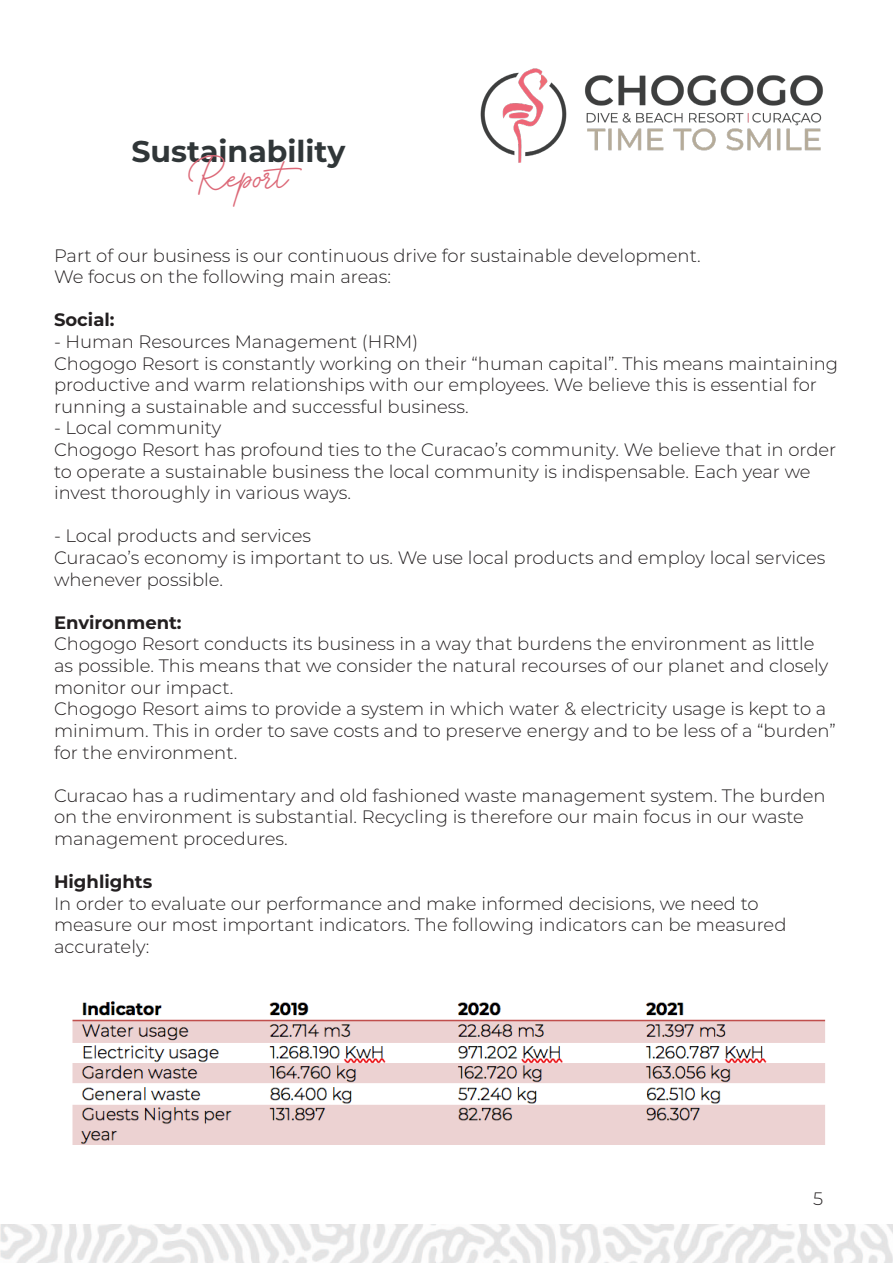
<style>
.page{position:relative;width:893px;height:1263px;background:#fff}
.page>*{position:absolute;margin:0;border:0;box-sizing:border-box;transform-origin:0 0}
.t1{font:700 45px "Kalista Script";color:#dc6877}
.t2{font:700 30px "Montserrat";color:#303638}
.t3{font:300 18px/21.6px "Montserrat";color:#231f20}
.t4{font:700 18px "Montserrat";color:#231f20}
</style>
<div class="page">
<img style="left:0;top:1225px;width:893px;height:38px">
<img style="left:72px;top:1001px;width:754px;height:144px">
<img style="left:480px;top:68px;width:343px;height:95px">
<p class="t2" style="left:131px;top:130px;width:215px">Sustainability</p>
<p class="t1" style="left:189px;top:144px;width:128px">Report</p>
<p class="t3" style="left:54px;top:244px;width:648px">Part of our business is our continuous drive for sustainable development.</p>
<p class="t3" style="left:54px;top:265px;width:338px">We focus on the following main areas:</p>
<p class="t4" style="left:54px;top:307px;width:62px">Social:</p>
<p class="t3" style="left:54px;top:330px;width:366px">- Human Resources Management (HRM)</p>
<p class="t3" style="left:54px;top:352px;width:786px">Chogogo Resort is constantly working on their “human capital”. This means maintaining productive and warm relationships with our employees. We believe this is essential for running a sustainable and successful business.</p>
<p class="t3" style="left:54px;top:417px;width:169px">- Local community</p>
<p class="t3" style="left:54px;top:438px;width:784px">Chogogo Resort has profound ties to the Curacao’s community. We believe that in order to operate a sustainable business the local community is indispensable. Each year we invest thoroughly in various ways.</p>
<p class="t3" style="left:54px;top:525px;width:259px">- Local products and services</p>
<p class="t3" style="left:54px;top:546px;width:773px">Curacao’s economy is important to us. We use local products and employ local services whenever possible.</p>
<p class="t4" style="left:54px;top:609px;width:129px">Environment:</p>
<p class="t3" style="left:54px;top:633px;width:776px">Chogogo Resort conducts its business in a way that burdens the environment as little as possible. This means that we consider the natural recourses of our planet and closely monitor our impact.</p>
<p class="t3" style="left:54px;top:697px;width:783px">Chogogo Resort aims to provide a system in which water &amp; electricity usage is kept to a minimum. This in order to save costs and to preserve energy and to be less of a “burden” for the environment.</p>
<p class="t3" style="left:54px;top:784px;width:773px">Curacao has a rudimentary and old fashioned waste management system. The burden on the environment is substantial. Recycling is therefore our main focus in our waste management procedures.</p>
<p class="t4" style="left:54px;top:869px;width:100px">Highlights</p>
<p class="t3" style="left:54px;top:892px;width:706px">In order to evaluate our performance and make informed decisions, we need to</p>
<p class="t3" style="left:54px;top:913px;width:734px">measure our most important indicators. The following indicators can be measured</p>
<p class="t3" style="left:54px;top:935px;width:97px">accurately:</p>
<p class="t3" style="left:813px;top:1187px;width:12px">5</p>
</div>
